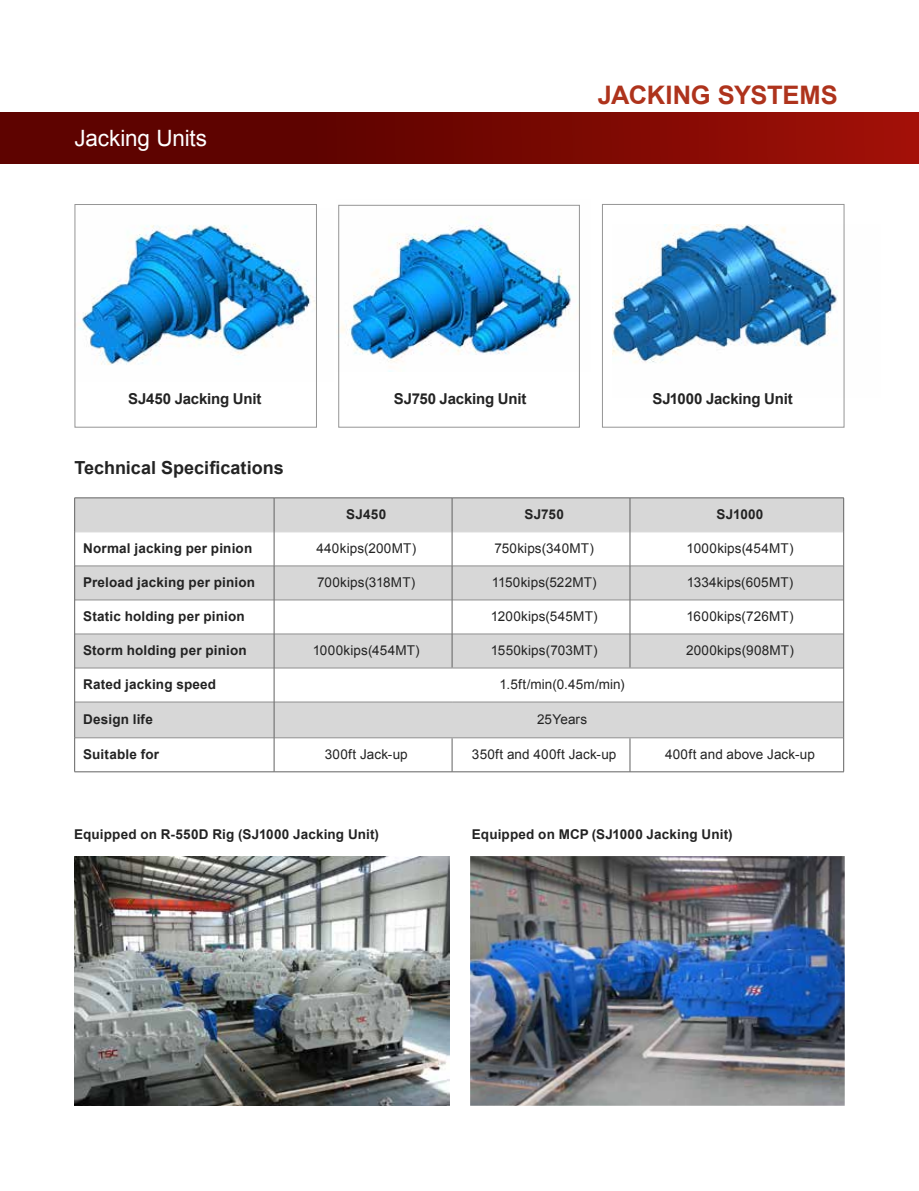
<style>
.page{position:relative;width:919px;height:1191px;background:#fff}
.page>*{position:absolute;margin:0;border:0;box-sizing:border-box;transform-origin:0 0}
.t1{font:700 25.5px "Arial";letter-spacing:-.005em;color:#ae331c}
.t2{font:22.5px "Arial";letter-spacing:-.005em;color:#fff}
.t3{font:700 18px "Arial";color:#232323}
.t4{font:700 15px "Arial";letter-spacing:-.015em;color:#232323}
.t5{font:13.5px "Arial";letter-spacing:.01em;color:#232323}
.t6{font:700 13.5px "Arial";letter-spacing:.01em;color:#232323}
</style>
<div class="page">
<div style="left:0;top:113px;width:918px;height:51px;background:linear-gradient(to right,#4e0000,#9a0f06)"></div>
<div style="left:75px;top:498px;width:768px;height:33px;background:#d7d7d7"></div>
<svg style="left:75px;top:532px;width:768px;height:239px"></svg>
<svg style="left:75px;top:566px;width:768px;height:171px;fill:#d7d7d7"></svg>
<hr style="left:75px;top:565px;width:199px;height:1px;background:#959595">
<hr style="left:274px;top:565px;width:178px;height:1px;background:#959595">
<hr style="left:452px;top:565px;width:177px;height:1px;background:#959595">
<hr style="left:630px;top:565px;width:213px;height:1px;background:#959595">
<hr style="left:75px;top:599px;width:199px;height:1px;background:#959595">
<hr style="left:274px;top:599px;width:178px;height:1px;background:#959595">
<hr style="left:452px;top:599px;width:177px;height:1px;background:#959595">
<hr style="left:630px;top:599px;width:213px;height:1px;background:#959595">
<hr style="left:75px;top:633px;width:199px;height:1px;background:#959595">
<hr style="left:274px;top:633px;width:178px;height:1px;background:#959595">
<hr style="left:452px;top:633px;width:177px;height:1px;background:#959595">
<hr style="left:630px;top:633px;width:213px;height:1px;background:#959595">
<hr style="left:75px;top:667px;width:199px;height:1px;background:#959595">
<hr style="left:274px;top:667px;width:178px;height:1px;background:#959595">
<hr style="left:452px;top:667px;width:178px;height:1px;background:#959595">
<hr style="left:630px;top:667px;width:213px;height:1px;background:#959595">
<hr style="left:75px;top:701px;width:199px;height:1px;background:#959595">
<hr style="left:274px;top:701px;width:178px;height:1px;background:#959595">
<hr style="left:452px;top:701px;width:178px;height:1px;background:#959595">
<hr style="left:630px;top:701px;width:213px;height:1px;background:#959595">
<hr style="left:75px;top:737px;width:199px;height:1px;background:#959595">
<hr style="left:274px;top:737px;width:178px;height:1px;background:#959595">
<hr style="left:452px;top:737px;width:178px;height:1px;background:#959595">
<hr style="left:630px;top:737px;width:213px;height:1px;background:#959595">
<hr style="left:75px;top:531px;width:199px;height:1px;background:#d7d7d7">
<hr style="left:274px;top:531px;width:178px;height:1px;background:#d7d7d7">
<hr style="left:452px;top:531px;width:177px;height:1px;background:#d7d7d7">
<hr style="left:630px;top:531px;width:213px;height:1px;background:#d7d7d7">
<hr style="left:74px;top:497px;width:200px;height:1px;background:#626262">
<hr style="left:74px;top:498px;width:1px;height:34px;background:#626262">
<hr style="left:274px;top:497px;width:178px;height:1px;background:#626262">
<hr style="left:274px;top:498px;width:1px;height:34px;background:#626262">
<hr style="left:452px;top:497px;width:178px;height:1px;background:#626262">
<hr style="left:452px;top:498px;width:1px;height:34px;background:#626262">
<hr style="left:630px;top:497px;width:213px;height:1px;background:#626262">
<hr style="left:629px;top:498px;width:1px;height:34px;background:#626262">
<hr style="left:843px;top:498px;width:1px;height:34px;background:#626262">
<hr style="left:74px;top:532px;width:1px;height:34px;background:#626262">
<hr style="left:274px;top:532px;width:1px;height:34px;background:#626262">
<hr style="left:452px;top:532px;width:1px;height:34px;background:#626262">
<hr style="left:629px;top:532px;width:1px;height:34px;background:#626262">
<hr style="left:843px;top:532px;width:1px;height:34px;background:#626262">
<hr style="left:74px;top:566px;width:1px;height:34px;background:#626262">
<hr style="left:274px;top:566px;width:1px;height:34px;background:#626262">
<hr style="left:452px;top:566px;width:1px;height:34px;background:#626262">
<hr style="left:629px;top:566px;width:1px;height:34px;background:#626262">
<hr style="left:843px;top:566px;width:1px;height:34px;background:#626262">
<hr style="left:74px;top:600px;width:1px;height:34px;background:#626262">
<hr style="left:274px;top:600px;width:1px;height:34px;background:#626262">
<hr style="left:452px;top:600px;width:1px;height:34px;background:#626262">
<hr style="left:629px;top:600px;width:1px;height:34px;background:#626262">
<hr style="left:843px;top:600px;width:1px;height:34px;background:#626262">
<hr style="left:74px;top:634px;width:1px;height:34px;background:#626262">
<hr style="left:274px;top:634px;width:1px;height:34px;background:#626262">
<hr style="left:452px;top:634px;width:1px;height:33px;background:#626262">
<hr style="left:629px;top:634px;width:1px;height:33px;background:#626262">
<hr style="left:843px;top:634px;width:1px;height:34px;background:#626262">
<hr style="left:74px;top:668px;width:1px;height:34px;background:#626262">
<hr style="left:274px;top:668px;width:1px;height:34px;background:#626262">
<hr style="left:843px;top:668px;width:1px;height:34px;background:#626262">
<hr style="left:74px;top:702px;width:1px;height:36px;background:#626262">
<hr style="left:274px;top:702px;width:1px;height:36px;background:#626262">
<hr style="left:843px;top:702px;width:1px;height:36px;background:#626262">
<hr style="left:74px;top:738px;width:1px;height:33px;background:#626262">
<hr style="left:274px;top:738px;width:1px;height:33px;background:#626262">
<hr style="left:452px;top:738px;width:1px;height:33px;background:#626262">
<hr style="left:629px;top:738px;width:1px;height:33px;background:#626262">
<hr style="left:843px;top:738px;width:1px;height:33px;background:#626262">
<hr style="left:74px;top:771px;width:200px;height:1px;background:#626262">
<hr style="left:274px;top:771px;width:178px;height:1px;background:#626262">
<hr style="left:452px;top:771px;width:178px;height:1px;background:#626262">
<hr style="left:630px;top:771px;width:213px;height:1px;background:#626262">
<img style="left:79px;top:225px;width:236px;height:140px">
<img style="left:338px;top:204px;width:242px;height:158px">
<img style="left:612px;top:225px;width:233px;height:172px">
<div style="left:74px;top:204px;width:243px;height:224px;border:1px solid #959595"></div>
<div style="left:338px;top:205px;width:242px;height:223px;border:1px solid #959595"></div>
<div style="left:602px;top:204px;width:242px;height:224px;border:1px solid #959595"></div>
<img style="left:470px;top:856px;width:374px;height:249px">
<img style="left:74px;top:856px;width:375px;height:250px">
<h2 class="t2" style="left:74px;top:123px;width:134px">Jacking Units</h2>
<h1 class="t1" style="left:597px;top:78px;width:239px">Jacking Systems</h1>
<p class="t4" style="left:128px;top:389px;width:135px">SJ450 Jacking Unit</p>
<p class="t4" style="left:394px;top:389px;width:134px">SJ750 Jacking Unit</p>
<p class="t4" style="left:652px;top:389px;width:142px">SJ1000 Jacking Unit</p>
<h3 class="t3" style="left:74px;top:455px;width:211px">Technical Specifications</h3>
<p class="t6" style="left:346px;top:505px;width:41px">SJ450</p>
<p class="t6" style="left:524px;top:505px;width:41px">SJ750</p>
<p class="t6" style="left:716px;top:505px;width:48px">SJ1000</p>
<p class="t6" style="left:83px;top:539px;width:170px">Normal jacking per pinion</p>
<p class="t5" style="left:316px;top:539px;width:101px">440kips(200MT)</p>
<p class="t5" style="left:494px;top:539px;width:101px">750kips(340MT)</p>
<p class="t5" style="left:686px;top:539px;width:108px">1000kips(454MT)</p>
<p class="t6" style="left:83px;top:573px;width:173px">Preload jacking per pinion</p>
<p class="t5" style="left:317px;top:573px;width:100px">700kips(318MT)</p>
<p class="t5" style="left:491px;top:573px;width:106px">1150kips(522MT)</p>
<p class="t5" style="left:686px;top:573px;width:108px">1334kips(605MT)</p>
<p class="t6" style="left:83px;top:607px;width:163px">Static holding per pinion</p>
<p class="t5" style="left:491px;top:607px;width:108px">1200kips(545MT)</p>
<p class="t5" style="left:686px;top:607px;width:109px">1600kips(726MT)</p>
<p class="t6" style="left:83px;top:641px;width:165px">Storm holding per pinion</p>
<p class="t5" style="left:313px;top:641px;width:108px">1000kips(454MT)</p>
<p class="t5" style="left:491px;top:641px;width:108px">1550kips(703MT)</p>
<p class="t5" style="left:686px;top:641px;width:109px">2000kips(908MT)</p>
<p class="t6" style="left:83px;top:675px;width:134px">Rated jacking speed</p>
<p class="t5" style="left:499px;top:675px;width:126px">1.5ft/min(0.45m/min)</p>
<p class="t6" style="left:83px;top:710px;width:71px">Design life</p>
<p class="t5" style="left:537px;top:710px;width:51px">25Years</p>
<p class="t6" style="left:83px;top:745px;width:77px">Suitable for</p>
<p class="t5" style="left:325px;top:745px;width:85px">300ft Jack-up</p>
<p class="t5" style="left:472px;top:745px;width:146px">350ft and 400ft Jack-up</p>
<p class="t5" style="left:665px;top:745px;width:151px">400ft and above Jack-up</p>
<p class="t6" style="left:74px;top:825px;width:306px">Equipped on R-550D Rig (SJ1000 Jacking Unit)</p>
<p class="t6" style="left:472px;top:825px;width:262px">Equipped on MCP (SJ1000 Jacking Unit)</p>
</div>
